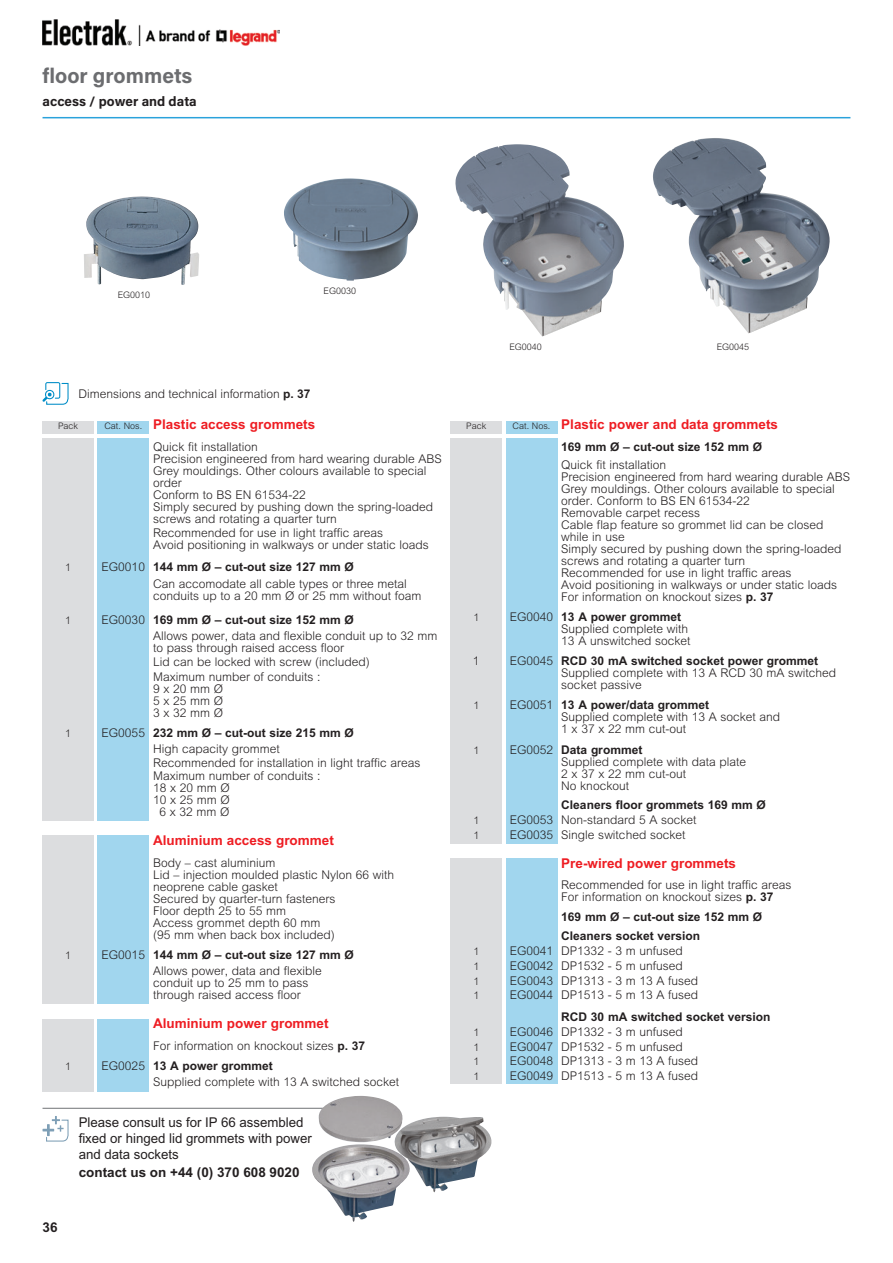
<style>
.page{position:relative;width:893px;height:1263px;background:#fff}
.page>*{position:absolute;margin:0;border:0;box-sizing:border-box;transform-origin:0 0}
.t1{font:700 21px "Acumin Pro";color:#6c6d70}
.t2{font:700 13.5px "Arial MT Std";color:#ee1d23}
.t3{font:13.5px/15.8px "Arial MT Std";color:#231f20}
.t4{font:700 13.5px "Arial MT Std";color:#231f20}
.t5{font:700 13.5px "Acumin Pro";color:#231f20}
.t6{font:300 12px/12px "Arial MT Std";color:#231f20}
.t7{font:700 12px/19.6px "Arial MT Std";color:#231f20}
.t8{font:300 10.5px "Arial MT Std";color:#231f20}
.t9{font:300 9px "Arial MT Std";color:#231f20}
.s1{font-weight:700}
.s2{font-weight:300;font-size:9px;color:#231f20}
</style>
<div class="page">
<img style="left:43px;top:19px;width:236px;height:27px">
<hr style="left:43px;top:117px;width:807px;height:1px;background:#2aa2db">
<div style="left:98px;top:836px;width:51px;height:168px;background:#a1d6ee"></div>
<div style="left:43px;top:836px;width:51px;height:168px;background:#dcdddf"></div>
<div style="left:98px;top:1019px;width:51px;height:72px;background:#a1d6ee"></div>
<div style="left:43px;top:1019px;width:51px;height:72px;background:#dcdddf"></div>
<div style="left:506px;top:858px;width:51px;height:226px;background:#a1d6ee"></div>
<div style="left:451px;top:858px;width:51px;height:226px;background:#dcdddf"></div>
<div style="left:506px;top:438px;width:51px;height:406px;background:#a1d6ee"></div>
<div style="left:451px;top:438px;width:51px;height:406px;background:#dcdddf"></div>
<div style="left:506px;top:421px;width:51px;height:12px;background:#a1d6ee"></div>
<div style="left:451px;top:421px;width:51px;height:12px;background:#dcdddf"></div>
<div style="left:98px;top:421px;width:51px;height:12px;background:#a1d6ee"></div>
<div style="left:43px;top:421px;width:51px;height:12px;background:#dcdddf"></div>
<div style="left:98px;top:438px;width:51px;height:382px;background:#a1d6ee"></div>
<div style="left:43px;top:438px;width:51px;height:382px;background:#dcdddf"></div>
<img style="left:455px;top:144px;width:169px;height:192px">
<img style="left:284px;top:178px;width:134px;height:103px">
<img style="left:653px;top:138px;width:177px;height:195px">
<img style="left:84px;top:196px;width:115px;height:89px">
<svg style="left:43px;top:382px;width:26px;height:23px"></svg>
<svg style="left:43px;top:1116px;width:26px;height:25px"></svg>
<hr style="left:43px;top:1108px;width:340px;height:1px;background:#808285">
<img style="left:312px;top:1096px;width:91px;height:126px">
<img style="left:393px;top:1116px;width:99px;height:76px">
<h1 class="t1" style="left:43px;top:61px;width:151px">floor grommets</h1>
<p class="t5" style="left:43px;top:92px;width:156px">access / power and data</p>
<p class="t9" style="left:118px;top:290px;width:34px">EG0010</p>
<p class="t9" style="left:323px;top:286px;width:34px">EG0030</p>
<p class="t6" style="left:78px;top:388px;width:234px">Dimensions and technical information <span class="s1">p. 37</span></p>
<p class="t9" style="left:58px;top:421px;width:22px">Pack</p>
<p class="t2" style="left:104px;top:417px;width:212px"><span class="s2">Cat. Nos.</span> Plastic access grommets</p>
<p class="t6" style="left:153px;top:441px;width:290px">Quick fit installation<br>Precision engineered from hard wearing durable ABS Grey mouldings. Other colours available to special order<br>Conform to BS EN 61534-22<br>Simply secured by pushing down the spring-loaded screws and rotating a quarter turn</p>
<p class="t6" style="left:153px;top:527px;width:277px">Recommended for use in light traffic areas<br>Avoid positioning in walkways or under static loads</p>
<p class="t8" style="left:65px;top:562px;width:7px">1</p>
<p class="t6" style="left:153px;top:559px;width:255px;line-height:16.2px;text-indent:-51px">EG0010 <span class="s1">144 mm Ø – cut-out size 127 mm Ø<br></span>Can accomodate all cable types or three metal</p>
<p class="t6" style="left:153px;top:589px;width:270px">conduits up to a 20 mm Ø or 25 mm without foam</p>
<p class="t8" style="left:65px;top:614px;width:7px">1</p>
<p class="t6" style="left:153px;top:612px;width:286px;line-height:16.2px;text-indent:-51px">EG0030 <span class="s1">169 mm Ø – cut-out size 152 mm Ø<br></span>Allows power, data and flexible conduit up to 32 mm</p>
<p class="t6" style="left:153px;top:641px;width:218px;line-height:14.1px">to pass through raised access floor<br>Lid can be locked with screw (included)<br>Maximum number of conduits :</p>
<p class="t6" style="left:153px;top:682px;width:72px;text-align:justify">9 x 20 mm Ø 5 x 25 mm Ø 3 x 32 mm Ø</p>
<p class="t8" style="left:65px;top:727px;width:7px">1</p>
<p class="t6" style="left:153px;top:724px;width:202px;line-height:16.2px;text-indent:-51px">EG0055 <span class="s1">232 mm Ø – cut-out size 215 mm Ø<br></span>High capacity grommet</p>
<p class="t6" style="left:153px;top:757px;width:269px">Recommended for installation in light traffic areas</p>
<p class="t6" style="left:153px;top:770px;width:169px">Maximum number of conduits :</p>
<p class="t6" style="left:153px;top:782px;width:78px">18 x 20 mm Ø</p>
<p class="t6" style="left:153px;top:794px;width:78px">10 x 25 mm Ø</p>
<p class="t6" style="left:159px;top:806px;width:72px">6 x 32 mm Ø</p>
<p class="t2" style="left:153px;top:832px;width:182px">Aluminium access grommet</p>
<p class="t6" style="left:153px;top:856px;width:243px">Body – cast aluminium<br>Lid – injection moulded plastic Nylon 66 with neoprene cable gasket<br>Secured by quarter-turn fasteners<br>Floor depth 25 to 55 mm<br>Access grommet depth 60 mm<br>(95 mm when back box included)</p>
<p class="t8" style="left:65px;top:949px;width:7px">1</p>
<p class="t6" style="left:153px;top:947px;width:202px;line-height:16.2px;text-indent:-51px">EG0015 <span class="s1">144 mm Ø – cut-out size 127 mm Ø<br></span>Allows power, data and flexible</p>
<p class="t6" style="left:153px;top:977px;width:157px">conduit up to 25 mm to pass through raised access floor</p>
<p class="t2" style="left:153px;top:1015px;width:177px">Aluminium power grommet</p>
<p class="t6" style="left:153px;top:1039px;width:214px">For information on knockout sizes <span class="s1">p. 37</span></p>
<p class="t8" style="left:65px;top:1060px;width:7px">1</p>
<p class="t6" style="left:153px;top:1057px;width:248px;line-height:16.2px;text-indent:-51px">EG0025 <span class="s1">13 A power grommet<br></span>Supplied complete with 13 A switched socket</p>
<p class="t4" style="left:43px;top:1220px;width:17px">36</p>
<p class="t3" style="left:79px;top:1115px;width:235px">Please consult us for IP 66 assembled fixed or hinged lid grommets with power and data sockets</p>
<p class="t4" style="left:79px;top:1164px;width:222px">contact us on +44 (0) 370 608 9020</p>
<p class="t9" style="left:509px;top:342px;width:34px">EG0040</p>
<p class="t9" style="left:717px;top:342px;width:34px">EG0045</p>
<p class="t9" style="left:466px;top:421px;width:22px">Pack</p>
<p class="t2" style="left:513px;top:417px;width:267px"><span class="s2">Cat. Nos.</span> Plastic power and data grommets</p>
<p class="t7" style="left:561px;top:437px;width:202px">169 mm Ø – cut-out size 152 mm Ø</p>
<p class="t6" style="left:561px;top:459px;width:290px">Quick fit installation<br>Precision engineered from hard wearing durable ABS Grey mouldings. Other colours available to special order. Conform to BS EN 61534-22<br>Removable carpet recess<br>Cable flap feature so grommet lid can be closed while in use<br>Simply secured by pushing down the spring-loaded screws and rotating a quarter turn<br>Recommended for use in light traffic areas<br>Avoid positioning in walkways or under static loads For information on knockout sizes <span class="s1">p. 37</span></p>
<p class="t8" style="left:473px;top:612px;width:7px">1</p>
<p class="t6" style="left:561px;top:611px;width:131px;text-indent:-51px">EG0040 <span class="s1">13 A power grommet<br></span>Supplied complete with<br>13 A unswitched socket</p>
<p class="t6" style="left:473px;top:655px;width:8px">1</p>
<p class="t6" style="left:561px;top:655px;width:276px;text-indent:-51px">EG0045 <span class="s1">RCD 30 mA switched socket power grommet<br></span>Supplied complete with 13 A RCD 30 mA switched socket passive</p>
<p class="t8" style="left:473px;top:700px;width:7px">1</p>
<p class="t6" style="left:561px;top:699px;width:220px;text-indent:-51px">EG0051 <span class="s1">13 A power/data grommet<br></span>Supplied complete with 13 A socket and<br>1 x 37 x 22 mm cut-out</p>
<p class="t8" style="left:473px;top:744px;width:7px">1</p>
<p class="t6" style="left:561px;top:743px;width:186px;text-indent:-51px">EG0052 <span class="s1">Data grommet<br></span>Supplied complete with data plate<br>2 x 37 x 22 mm cut-out<br>No knockout</p>
<p class="t7" style="left:561px;top:795px;width:206px">Cleaners floor grommets 169 mm Ø</p>
<p class="t8" style="left:473px;top:814px;width:7px">1</p>
<p class="t6" style="left:510px;top:814px;width:188px">EG0053 Non-standard 5 A socket</p>
<p class="t8" style="left:473px;top:829px;width:7px">1</p>
<p class="t6" style="left:510px;top:828px;width:177px">EG0035 Single switched socket</p>
<p class="t2" style="left:561px;top:855px;width:176px">Pre-wired power grommets</p>
<p class="t6" style="left:561px;top:879px;width:232px">Recommended for use in light traffic areas<br>For information on knockout sizes <span class="s1">p. 37</span></p>
<p class="t7" style="left:561px;top:907px;width:202px">169 mm Ø – cut-out size 152 mm Ø<br>Cleaners socket version</p>
<p class="t8" style="left:473px;top:945px;width:7px">1</p>
<p class="t6" style="left:510px;top:945px;width:174px">EG0041 DP1332 - 3 m unfused</p>
<p class="t8" style="left:473px;top:960px;width:7px">1</p>
<p class="t6" style="left:510px;top:960px;width:174px">EG0042 DP1532 - 5 m unfused</p>
<p class="t8" style="left:473px;top:975px;width:7px">1</p>
<p class="t6" style="left:510px;top:974px;width:190px">EG0043 DP1313 - 3 m 13 A fused</p>
<p class="t8" style="left:473px;top:990px;width:7px">1</p>
<p class="t6" style="left:510px;top:989px;width:190px">EG0044 DP1513 - 5 m 13 A fused</p>
<p class="t7" style="left:561px;top:1007px;width:211px">RCD 30 mA switched socket version</p>
<p class="t8" style="left:473px;top:1026px;width:7px">1</p>
<p class="t6" style="left:510px;top:1026px;width:174px">EG0046 DP1332 - 3 m unfused</p>
<p class="t8" style="left:473px;top:1041px;width:7px">1</p>
<p class="t6" style="left:510px;top:1040px;width:174px">EG0047 DP1532 - 5 m unfused</p>
<p class="t8" style="left:473px;top:1055px;width:7px">1</p>
<p class="t6" style="left:510px;top:1055px;width:190px">EG0048 DP1313 - 3 m 13 A fused</p>
<p class="t8" style="left:473px;top:1070px;width:7px">1</p>
<p class="t6" style="left:510px;top:1070px;width:190px">EG0049 DP1513 - 5 m 13 A fused</p>
</div>
